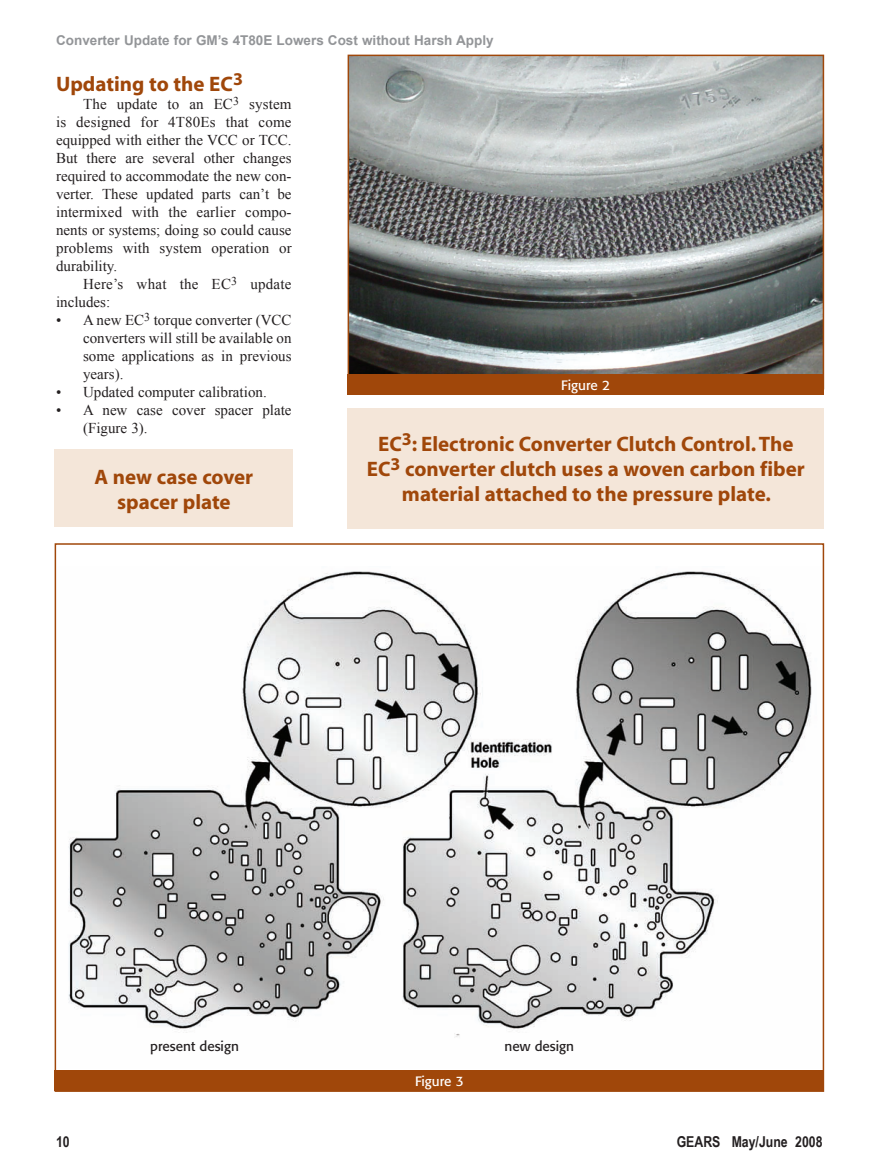
<style>
.page{position:relative;width:878px;height:1175px;background:#fff}
.page>*{position:absolute;margin:0;border:0;box-sizing:border-box;transform-origin:0 0}
.t1{font:700 21px/25.2px "Myriad";color:#a0470a;text-align:center}
.t2{font:15px/18px "Times New Roman";color:#231f20;text-align:justify}
.t3{font:700 15px "Arial Narrow";color:#231f20}
.t4{font:700 13.5px "Arial";color:#939598}
.t5{font:13.5px "Formata";color:#231f20}
.t6{font:13.5px "Formata";color:#fff}
</style>
<div class="page">
<img style="left:351px;top:58px;width:470px;height:316px">
<div style="left:348px;top:55px;width:476px;height:334px;border:2px solid #a0470a"></div>
<div style="left:347px;top:374px;width:477px;height:21px;background:#a0470a"></div>
<div style="left:348px;top:408px;width:476px;height:120px;background:#f4e6d9"></div>
<img style="left:68px;top:571px;width:744px;height:466px">
<div style="left:55px;top:1070px;width:769px;height:21px;background:#a0470a"></div>
<div style="left:55px;top:450px;width:238px;height:77px;background:#f4e6d9"></div>
<p class="t4" style="left:56px;top:33px;width:439px">Converter Update for GM’s 4T80E Lowers Cost without Harsh Apply</p>
<h1 class="t1" style="left:56px;top:72px;width:188px">Updating to the EC<sup>3</sup></h1>
<p class="t2" style="left:56px;top:94px;width:237px;text-indent:27px">The update to an EC<sup>3</sup> system is designed for 4T80Es that come equipped with either the VCC or TCC.<br>But there are several other changes required to accommodate the new con&shy;verter. These updated parts can’t be intermixed with the earlier compo&shy;nents or systems; doing so could cause problems with system operation or durability.</p>
<p class="t2" style="left:56px;top:274px;width:237px;text-indent:27px">Here’s what the EC<sup>3</sup> update includes:</p>
<p class="t2" style="left:83px;top:310px;width:210px;text-indent:-27px">• A new EC<sup>3</sup> torque converter (VCC converters will still be available on some applications as in previous years).</p>
<p class="t2" style="left:56px;top:382px;width:212px">• Updated computer calibration.</p>
<p class="t2" style="left:83px;top:400px;width:210px;text-indent:-27px">• A new case cover spacer plate (Figure 3).</p>
<p class="t6" style="left:561px;top:377px;width:50px">Figure 2</p>
<h1 class="t1" style="left:367px;top:432px;width:439px">EC<sup>3</sup>: Electronic Converter Clutch Control. The<br>EC<sup>3</sup> converter clutch uses a woven carbon fiber material attached to the pressure plate.</h1>
<h1 class="t1" style="left:95px;top:465px;width:160px">A new case cover spacer plate</h1>
<p class="t5" style="left:150px;top:1038px;width:90px">present design</p>
<p class="t5" style="left:504px;top:1038px;width:71px">new design</p>
<p class="t6" style="left:415px;top:1073px;width:50px">Figure 3</p>
<p class="t3" style="left:56px;top:1133px;width:15px">10</p>
<p class="t3" style="left:677px;top:1133px;width:147px">GEARS May/June 2008</p>
</div>
